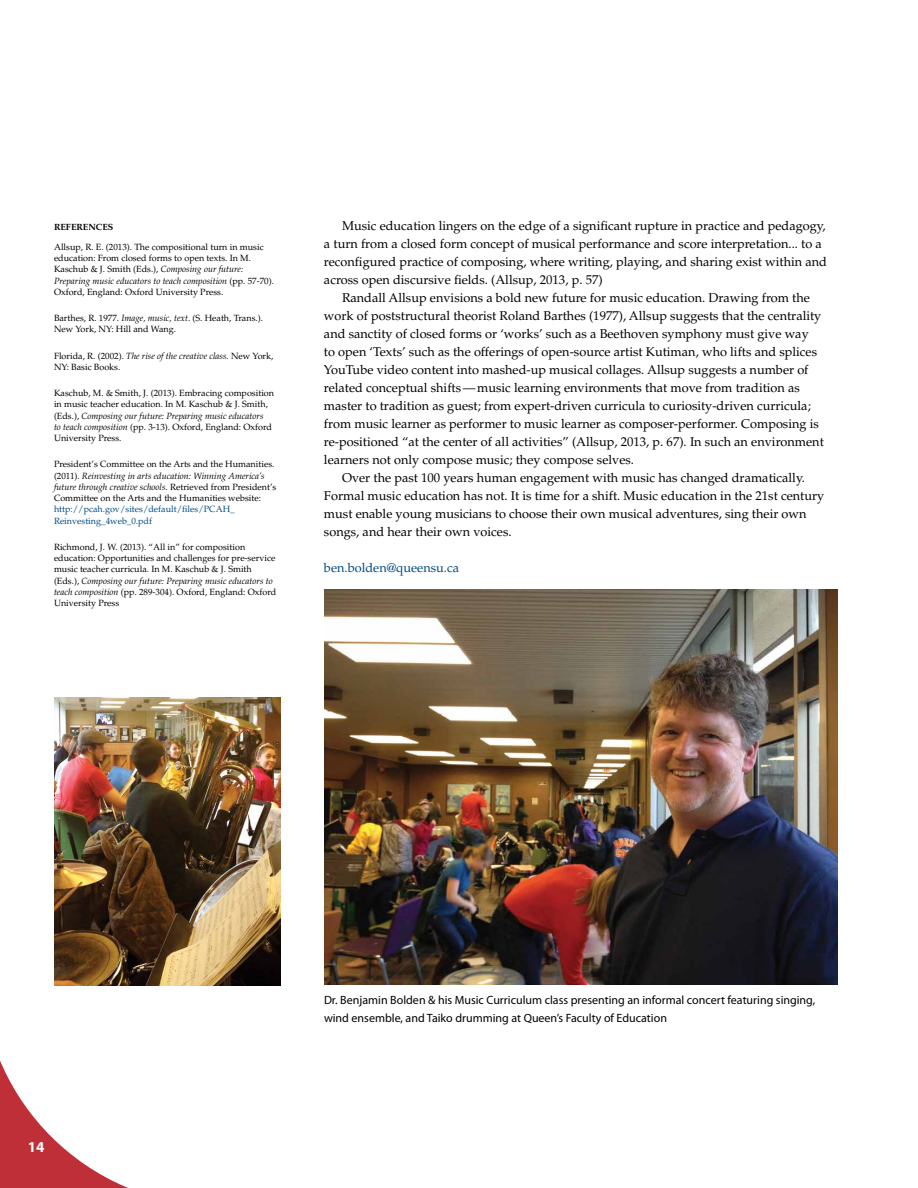
<style>
.page{position:relative;width:918px;height:1188px;background:#fff}
.page>*{position:absolute;margin:0;border:0;box-sizing:border-box;transform-origin:0 0}
.t1{font:700 15px "Myriad Pro";color:#fff}
.t2{font:12.75px/18px "Palatino";color:#000}
.t3{font:12.75px "Palatino";color:#004b85}
.t4{font:12px/18px "Myriad Pro";color:#000}
.t5{font:9px/11.2px "Palatino";color:#000}
.t6{font:9px/11.2px "Palatino";color:#004b85}
.t7{font:700 9px "Palatino";color:#000}
.s1{font-style:italic}
</style>
<div class="page">
<svg style="left:0;top:1061px;width:128px;height:127px"></svg>
<img style="left:324px;top:590px;width:514px;height:395px">
<img style="left:54px;top:698px;width:226px;height:288px">
<p class="t7" style="left:54px;top:221px;width:7px">REFERE</p>
<p class="t7" style="left:88px;top:221px;width:21px">NCES</p>
<p class="t5" style="left:54px;top:241px;width:222px">Allsup, R. E. (2013). The compositional turn in music education: From closed forms to open texts. In M.<br>Kaschub &amp; J. Smith (Eds.), <span class="s1">Composing our future:<br>Preparing music educators to teach composition</span> (pp. 57-70).<br>Oxford, England: Oxford University Press.</p>
<p class="t5" style="left:54px;top:312px;width:211px">Barthes, R. 1977. <span class="s1">Image, music, text</span>. (S. Heath, Trans.).<br>New York, NY: Hill and Wang.</p>
<p class="t5" style="left:54px;top:350px;width:221px">Florida, R. (2002). <span class="s1">The rise of the creative class.</span> New York,<br>NY: Basic Books.</p>
<p class="t5" style="left:54px;top:387px;width:222px">Kaschub, M. &amp; Smith, J. (2013). Embracing composition in music teacher education. In M. Kaschub &amp; J. Smith, (Eds.), <span class="s1">Composing our future: Preparing music educators<br>to teach composition</span> (pp. 3-13). Oxford, England: Oxford University Press.</p>
<p class="t5" style="left:54px;top:459px;width:224px">President’s Committee on the Arts and the Humanities. (2011). <span class="s1">Reinvesting in arts education: Winning America’s future through creative schools</span>. Retrieved from President’s Committee on the Arts and the Humanities website:</p>
<p class="t6" style="left:54px;top:504px;width:182px">http://pcah.gov/sites/default/files/PCAH_<br>Reinvesting_4web_0.pdf</p>
<p class="t5" style="left:54px;top:541px;width:224px">Richmond, J. W. (2013). “All in” for composition education: Opportunities and challenges for pre-service music teacher curricula. In M. Kaschub &amp; J. Smith (Eds.), <span class="s1">Composing our future: Preparing music educators to teach composition</span> (pp. 289-304). Oxford, England: Oxford University Press</p>
<p class="t2" style="left:324px;top:216px;width:505px;text-indent:18px">Music education lingers on the edge of a significant rupture in practice and pedagogy, a turn from a closed form concept of musical performance and score interpretation... to a reconfigured practice of composing, where writing, playing, and sharing exist within and across open discursive fields. (Allsup, 2013, p. 57)</p>
<p class="t2" style="left:324px;top:288px;width:501px;text-indent:18px">Randall Allsup envisions a bold new future for music education. Drawing from the work of poststructural theorist Roland Barthes (1977), Allsup suggests that the centrality and sanctity of closed forms or ‘works’ such as a Beethoven symphony must give way<br>to open ‘Texts’ such as the offerings of open-source artist Kutiman, who lifts and splices YouTube video content into mashed-up musical collages. Allsup suggests a number of related conceptual shifts—music learning environments that move from tradition as master to tradition as guest; from expert-driven curricula to curiosity-driven curricula; from music learner as performer to music learner as composer-performer. Composing is re-positioned “at the center of all activities” (Allsup, 2013, p. 67). In such an environment learners not only compose music; they compose selves.</p>
<p class="t2" style="left:324px;top:468px;width:502px;text-indent:18px">Over the past 100 years human engagement with music has changed dramatically.<br>Formal music education has not. It is time for a shift. Music education in the 21st century must enable young musicians to choose their own musical adventures, sing their own songs, and hear their own voices.</p>
<p class="t3" style="left:324px;top:560px;width:137px">ben.bolden@queensu.ca</p>
<p class="t1" style="left:28px;top:1137px;width:18px">14</p>
<p class="t4" style="left:324px;top:990px;width:493px">Dr. Benjamin Bolden &amp; his Music Curriculum class presenting an informal concert featuring singing, wind ensemble, and Taiko drumming at Queen’s Faculty of Education</p>
</div>
